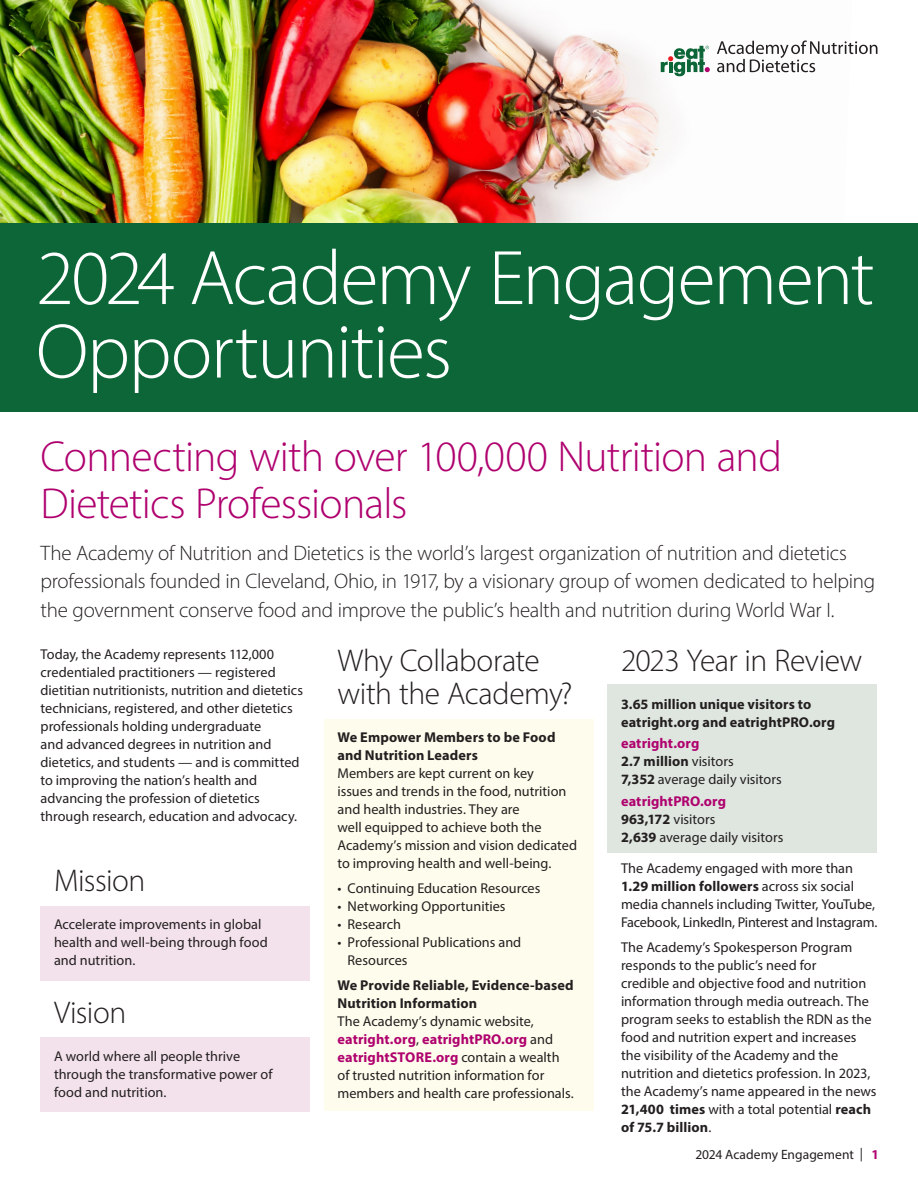
<style>
.page{position:relative;width:918px;height:1188px;background:#fff}
.page>*{position:absolute;margin:0;border:0;box-sizing:border-box;transform-origin:0 0}
.LG_HEAD{font:300 78px/73.5px "Myriad Pro";letter-spacing:-.025em;color:#fff}
.SECTION{font:300 43.5px/46.5px "Myriad Pro";letter-spacing:-.015em;color:#af016e}
.HEAD{font:300 31.5px/33px "Myriad Pro";letter-spacing:-.015em;color:#231f20}
.INTRO{font:300 21px/28.5px "Myriad Pro";letter-spacing:-.01em;color:#231f20}
.BODY{font:14.25px/18px "Myriad Pro";color:#231f20}
.BODY-2{font:700 14.25px/18px "Myriad Pro";letter-spacing:.005em;color:#231f20}
.t1{font:13.5px "Myriad Pro";letter-spacing:.005em;color:#231f20}
.s1{font-weight:700}
.s2{font-weight:700;color:#af016e}
</style>
<div class="page">
<img style="left:0;top:0;width:813px;height:223px">
<div style="left:0;top:223px;width:918px;height:189px;background:#0c6638"></div>
<svg style="left:661px;top:46px;width:49px;height:31px"></svg>
<svg style="left:717px;top:41px;width:161px;height:31px"></svg>
<div style="left:608px;top:684px;width:270px;height:169px;background:#dfe6df"></div>
<div style="left:324px;top:719px;width:270px;height:391px;background:#fefcec"></div>
<div style="left:40px;top:906px;width:270px;height:74px;background:#f3e2eb"></div>
<div style="left:40px;top:1038px;width:270px;height:74px;background:#f3e2eb"></div>
<p class="LG_HEAD" style="left:36px;top:241px;width:840px">2024 Academy Engagement<br>Opportunities</p>
<p class="SECTION" style="left:40px;top:433px;width:743px">Connecting with over 100,000 Nutrition and<br>Dietetics Professionals</p>
<p class="INTRO" style="left:40px;top:538px;width:836px">The Academy of Nutrition and Dietetics is the world’s largest organization of nutrition and dietetics professionals founded in Cleveland, Ohio, in 1917, by a visionary group of women dedicated to helping the government conserve food and improve the public’s health and nutrition during World War I.</p>
<p class="BODY" style="left:40px;top:645px;width:264px">Today, the Academy represents 112,000 credentialed practitioners — registered dietitian nutritionists, nutrition and dietetics technicians, registered, and other dietetics professionals holding undergraduate<br>and advanced degrees in nutrition and dietetics, and students — and is committed to improving the nation’s health and advancing the profession of dietetics through research, education and advocacy.</p>
<p class="HEAD" style="left:54px;top:864px;width:93px">Mission</p>
<p class="BODY" style="left:54px;top:915px;width:215px">Accelerate improvements in global health and well-being through food and nutrition.</p>
<p class="HEAD" style="left:54px;top:996px;width:74px">Vision</p>
<p class="BODY" style="left:54px;top:1047px;width:220px">A world where all people thrive through the transformative power of food and nutrition.</p>
<p class="HEAD" style="left:338px;top:644px;width:237px">Why Collaborate with the Academy?</p>
<p class="BODY" style="left:338px;top:728px;width:241px"><span class="s1">We Empower Members to be Food and Nutrition Leaders<br></span>Members are kept current on key<br>issues and trends in the food, nutrition and health industries. They are<br>well equipped to achieve both the<br>Academy’s mission and vision dedicated to improving health and well-being.</p>
<p class="BODY" style="left:338px;top:879px;width:204px">• Continuing Education Resources</p>
<p class="BODY" style="left:338px;top:897px;width:170px">• Networking Opportunities</p>
<p class="BODY" style="left:338px;top:915px;width:65px">• Research</p>
<p class="BODY" style="left:348px;top:933px;width:175px;text-indent:-10px">• Professional Publications and<br>Resources</p>
<p class="BODY" style="left:338px;top:976px;width:238px"><span class="s1">We Provide Reliable, Evidence-based Nutrition Information<br></span>The Academy’s dynamic website, <span class="s2">eatright.org</span>, <span class="s2">eatrightPRO.org</span> and <span class="s2">eatrightSTORE.org</span> contain a wealth of trusted nutrition information for members and health care professionals.</p>
<p class="HEAD" style="left:621px;top:644px;width:243px">2023 Year in Review</p>
<p class="BODY-2" style="left:621px;top:695px;width:216px">3.65 million unique visitors to eatright.org and eatrightPRO.org</p>
<p class="BODY" style="left:621px;top:734px;width:162px"><span class="s2">eatright.org<br></span><span class="s1">2.7 million</span> visitors<br><span class="s1">7,352</span> average daily visitors</p>
<p class="BODY" style="left:621px;top:792px;width:164px"><span class="s2">eatrightPRO.org<br></span><span class="s1">963,172</span> visitors<br><span class="s1">2,639</span> average daily visitors</p>
<p class="BODY" style="left:621px;top:859px;width:258px">The Academy engaged with more than <span class="s1">1.29 million followers</span> across six social media channels including Twitter, YouTube, Facebook, LinkedIn, Pinterest and Instagram.</p>
<p class="BODY" style="left:621px;top:938px;width:257px">The Academy’s Spokesperson Program responds to the public’s need for<br>credible and objective food and nutrition information through media outreach. The program seeks to establish the RDN as the food and nutrition expert and increases the visibility of the Academy and the nutrition and dietetics profession. In 2023, the Academy’s name appeared in the news <span class="s1">21,400 times</span> with a total potential <span class="s1">reach of 75.7 billion</span>.</p>
<p class="t1" style="left:695px;top:1146px;width:185px">2024 Academy Engagement | <span class="s2">1</span></p>
</div>
